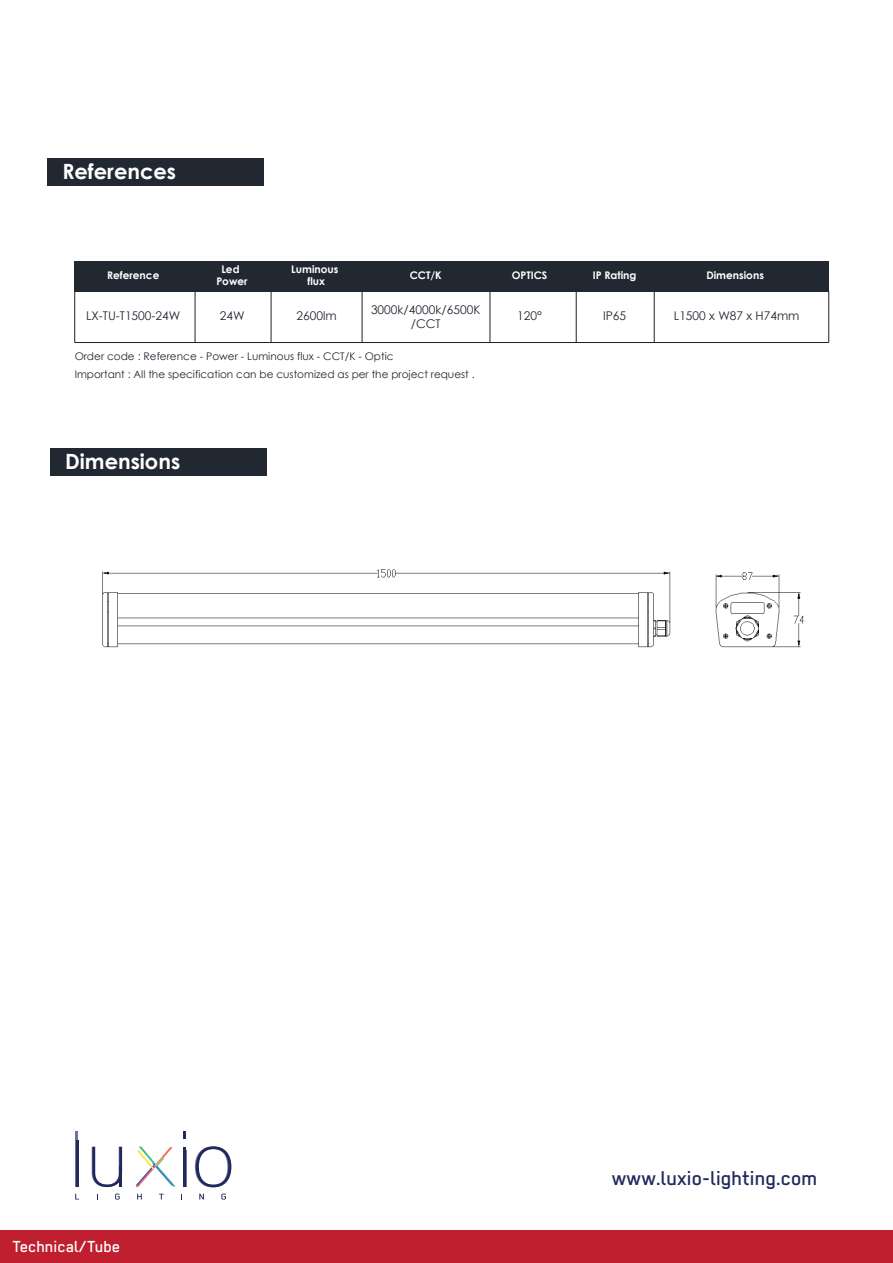
<style>
.page{position:relative;width:893px;height:1263px;background:#fff}
.page>*{position:absolute;margin:0;border:0;box-sizing:border-box;transform-origin:0 0}
.t1{font:500 22.5px "Regular";color:#20295c}
.t2{font:700 21px "Century Gothic";color:#fff}
.t3{font:500 18px "Regular";color:#fff}
.t4{font:12px/14.4px "Century Gothic";color:#212832;text-align:center}
.t5{font:10.5px/18px "Century Gothic";color:#212832}
.t6{font:700 10.5px/12.6px "Century Gothic";color:#fff;text-align:center}
</style>
<div class="page">
<hr style="left:75px;top:342px;width:754px;height:1px;background:#231f20">
<div style="left:47px;top:158px;width:217px;height:28px;background:#212832"></div>
<div style="left:0;top:1230px;width:892px;height:33px;background:#bf1f2e"></div>
<div style="left:50px;top:448px;width:217px;height:28px;background:#212832"></div>
<hr style="left:75px;top:291px;width:719px;height:1px;background:#231f20">
<hr style="left:195px;top:291px;width:1px;height:51px;background:#231f20">
<hr style="left:271px;top:291px;width:1px;height:51px;background:#231f20">
<hr style="left:362px;top:291px;width:1px;height:51px;background:#231f20">
<hr style="left:489px;top:291px;width:1px;height:51px;background:#231f20">
<hr style="left:576px;top:291px;width:1px;height:51px;background:#231f20">
<hr style="left:654px;top:291px;width:1px;height:51px;background:#231f20">
<hr style="left:828px;top:291px;width:1px;height:51px;background:#231f20">
<hr style="left:74px;top:291px;width:1px;height:51px;background:#231f20">
<svg style="left:136px;top:1147px;width:40px;height:40px"></svg>
<hr style="left:183px;top:1147px;width:2px;height:40px;background:#20295c">
<hr style="left:76px;top:1140px;width:3px;height:47px;background:#20295c">
<hr style="left:75px;top:1131px;width:3px;height:56px;background:#20295c">
<svg style="left:92px;top:1147px;width:30px;height:40px"></svg>
<hr style="left:120px;top:1167px;width:2px;height:20px;background:#20295c">
<hr style="left:184px;top:1150px;width:2px;height:37px;background:#20295c">
<svg style="left:183px;top:1131px;width:2px;height:8px"></svg>
<svg style="left:195px;top:1146px;width:36px;height:41px"></svg>
<svg style="left:75px;top:1194px;width:4px;height:5px"></svg>
<svg style="left:115px;top:1193px;width:5px;height:6px"></svg>
<svg style="left:137px;top:1194px;width:5px;height:5px"></svg>
<svg style="left:159px;top:1194px;width:5px;height:5px"></svg>
<svg style="left:199px;top:1194px;width:5px;height:5px"></svg>
<svg style="left:221px;top:1193px;width:5px;height:6px"></svg>
<div style="left:74px;top:261px;width:755px;height:30px;background:#212832"></div>
<img style="left:102px;top:569px;width:702px;height:79px">
<h2 class="t2" style="left:62px;top:155px;width:115px">References</h2>
<p class="t6" style="left:107px;top:268px;width:54px">Reference</p>
<p class="t6" style="left:291px;top:262px;width:49px">Luminous flux</p>
<p class="t6" style="left:410px;top:268px;width:34px">CCT/K</p>
<p class="t6" style="left:512px;top:268px;width:37px">OPTICS</p>
<p class="t6" style="left:593px;top:268px;width:45px">IP Rating</p>
<p class="t6" style="left:706px;top:268px;width:59px">Dimensions</p>
<p class="t6" style="left:216px;top:262px;width:33px">Led<br>Power</p>
<p class="t4" style="left:86px;top:308px;width:96px">LX-TU-T1500-24W</p>
<p class="t4" style="left:220px;top:308px;width:26px">24W</p>
<p class="t4" style="left:296px;top:308px;width:42px">2600lm</p>
<p class="t4" style="left:371px;top:302px;width:111px">3000k/4000k/6500K /CCT</p>
<p class="t4" style="left:517px;top:308px;width:26px">120°</p>
<p class="t4" style="left:603px;top:308px;width:25px">IP65</p>
<p class="t4" style="left:674px;top:308px;width:127px">L1500 x W87 x H74mm</p>
<p class="t5" style="left:75px;top:347px;width:401px">Order code : Reference - Power - Luminous flux - CCT/K - Optic<br>Important : All the specification can be customized as per the project request .</p>
<h2 class="t2" style="left:65px;top:445px;width:117px">Dimensions</h2>
<h3 class="t3" style="left:12px;top:1236px;width:109px">Technical/Tube</h3>
<h1 class="t1" style="left:612px;top:1165px;width:207px">www.luxio-lighting.com</h1>
</div>
